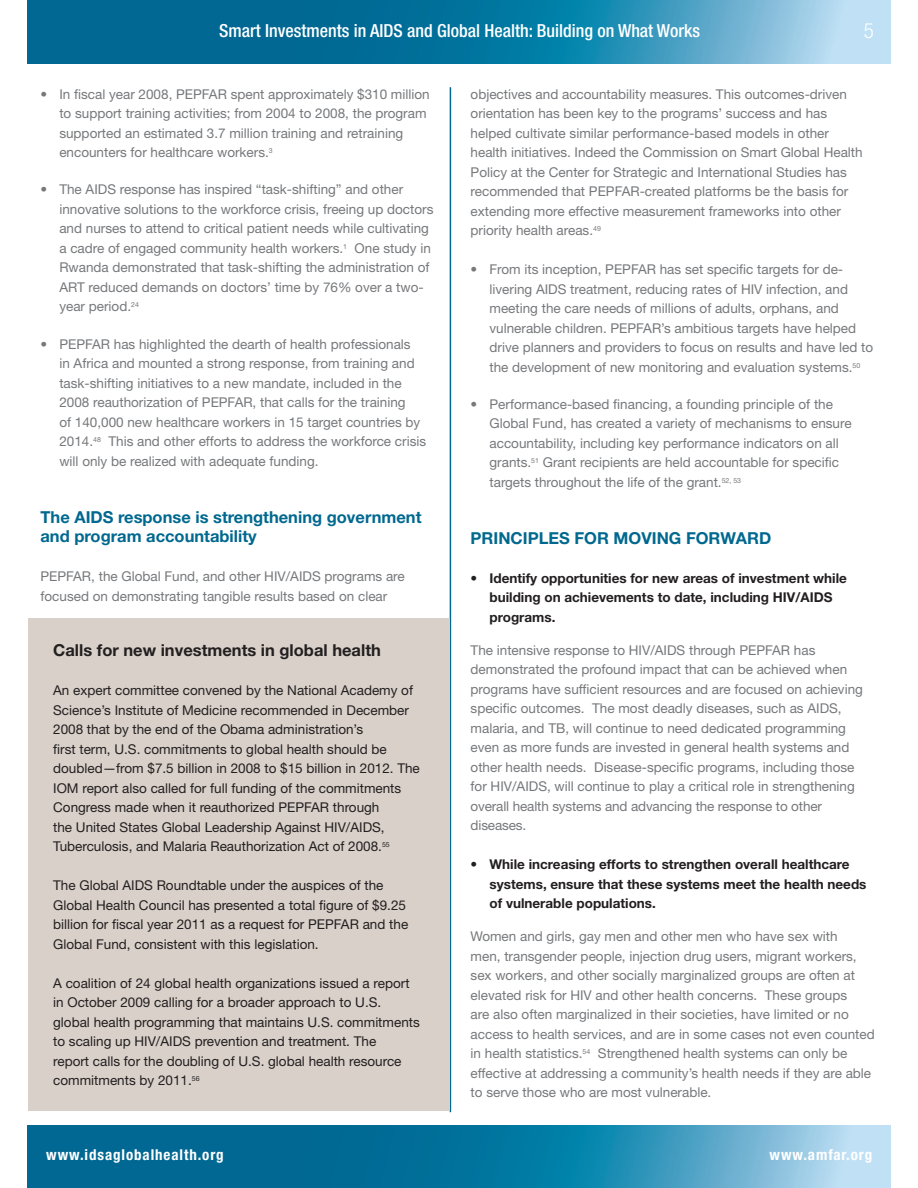
<style>
.page{position:relative;width:918px;height:1188px;background:#fff}
.page>*{position:absolute;margin:0;border:0;box-sizing:border-box;transform-origin:0 0}
.t1{font:300 condensed 21px "Helvetica Neue LT Std";color:#fff}
.t2{font:500 condensed 18px "Helvetica Neue LT Std";color:#fff}
.body{font:700 16.5px/19.5px "Helvetica Neue LT Std";color:#00688f}
.Default{font:700 16.5px "Helvetica Neue LT Std";color:#231f20}
.t3{font:700 condensed 15px "Helvetica Neue LT Std";letter-spacing:.06em;color:#fff}
.body-2{font:13.5px/19.5px "Helvetica Neue LT Std";color:#76787b}
.bullet{font:13.5px/19.5px "Helvetica Neue LT Std";color:#76787b}
.Default-2{font:13.5px/19.5px "Helvetica Neue LT Std";color:#231f20}
.Bullet{font:700 13.5px/19.5px "Helvetica Neue LT Std";color:#231f20}
</style>
<div class="page">
<svg style="left:27px;top:1125px;width:864px;height:63px;background:#2686ac"></svg>
<svg style="left:27px;top:0;width:864px;height:63px;background:#2887ad"></svg>
<hr style="left:450px;top:87px;width:1px;height:1025px;background:#00688f">
<div style="left:28px;top:619px;width:421px;height:492px;background:#d8d0c9"></div>
<p class="t2" style="left:219px;top:20px;width:482px">Smart Investments in AIDS and Global Health: Building on What Works</p>
<p class="t1" style="left:864px;top:19px;width:12px">5</p>
<p class="bullet" style="left:59px;top:84px;width:372px;text-indent:-19px">• In fiscal year 2008, PEPFAR spent approximately $310 million to support training activities; from 2004 to 2008, the program supported an estimated 3.7 million training and retraining encounters for healthcare workers.<sup>3</sup></p>
<p class="bullet" style="left:59px;top:180px;width:376px;text-indent:-19px">• The AIDS response has inspired “task-shifting” and other innovative solutions to the workforce crisis, freeing up doctors and nurses to attend to critical patient needs while cultivating a cadre of engaged community health workers.<sup>1</sup> One study in Rwanda demonstrated that task-shifting the administration of ART reduced demands on doctors’ time by 76% over a two&shy;year period.<sup>24</sup></p>
<p class="bullet" style="left:59px;top:334px;width:368px;text-indent:-19px">• PEPFAR has highlighted the dearth of health professionals<br>in Africa and mounted a strong response, from training and task-shifting initiatives to a new mandate, included in the 2008 reauthorization of PEPFAR, that calls for the training<br>of 140,000 new healthcare workers in 15 target countries by 2014.<sup>48</sup> This and other efforts to address the workforce crisis will only be realized with adequate funding.</p>
<p class="body" style="left:40px;top:507px;width:383px">The AIDS response is strengthening government and program accountability</p>
<p class="body-2" style="left:40px;top:566px;width:366px">PEPFAR, the Global Fund, and other HIV/AIDS programs are focused on demonstrating tangible results based on clear</p>
<p class="Default" style="left:53px;top:640px;width:329px">Calls for new investments in global health</p>
<p class="Default-2" style="left:53px;top:681px;width:368px">An expert committee convened by the National Academy of Science’s Institute of Medicine recommended in December 2008 that by the end of the Obama administration’s<br>first term, U.S. commitments to global health should be doubled—from $7.5 billion in 2008 to $15 billion in 2012. The IOM report also called for full funding of the commitments Congress made when it reauthorized PEPFAR through<br>the United States Global Leadership Against HIV/AIDS, Tuberculosis, and Malaria Reauthorization Act of 2008.<sup>55</sup></p>
<p class="Default-2" style="left:53px;top:876px;width:357px">The Global AIDS Roundtable under the auspices of the Global Health Council has presented a total figure of $9.25 billion for fiscal year 2011 as a request for PEPFAR and the Global Fund, consistent with this legislation.</p>
<p class="Default-2" style="left:53px;top:973px;width:368px">A coalition of 24 global health organizations issued a report in October 2009 calling for a broader approach to U.S. global health programming that maintains U.S. commitments to scaling up HIV/AIDS prevention and treatment. The<br>report calls for the doubling of U.S. global health resource commitments by 2011.<sup>56</sup></p>
<p class="body-2" style="left:471px;top:84px;width:394px">objectives and accountability measures. This outcomes-driven orientation has been key to the programs’ success and has helped cultivate similar performance-based models in other health initiatives. Indeed the Commission on Smart Global Health Policy at the Center for Strategic and International Studies has recommended that PEPFAR-created platforms be the basis for extending more effective measurement frameworks into other priority health areas.<sup>49</sup></p>
<p class="bullet" style="left:490px;top:259px;width:385px;text-indent:-19px">• From its inception, PEPFAR has set specific targets for de&shy;livering AIDS treatment, reducing rates of HIV infection, and meeting the care needs of millions of adults, orphans, and vulnerable children. PEPFAR’s ambitious targets have helped drive planners and providers to focus on results and have led to the development of new monitoring and evaluation systems.<sup>50</sup></p>
<p class="bullet" style="left:490px;top:394px;width:364px;text-indent:-19px">• Performance-based financing, a founding principle of the Global Fund, has created a variety of mechanisms to ensure accountability, including key performance indicators on all grants.<sup>51</sup> Grant recipients are held accountable for specific targets throughout the life of the grant.<sup>52,</sup> <sup>53</sup></p>
<p class="body" style="left:471px;top:528px;width:300px">Principles for movi ng forward</p>
<p class="Bullet" style="left:490px;top:568px;width:359px;text-indent:-19px">• Identify opportunities for new areas of investment while building on achievements to date, including HIV/AIDS programs.</p>
<p class="body-2" style="left:471px;top:640px;width:394px">The intensive response to HIV/AIDS through PEPFAR has demonstrated the profound impact that can be achieved when programs have sufficient resources and are focused on achieving specific outcomes. The most deadly diseases, such as AIDS, malaria, and TB, will continue to need dedicated programming even as more funds are invested in general health systems and other health needs. Disease-specific programs, including those for HIV/AIDS, will continue to play a critical role in strengthening overall health systems and advancing the response to other diseases.</p>
<p class="Bullet" style="left:490px;top:854px;width:379px;text-indent:-19px">• While increasing efforts to strengthen overall healthcare systems, ensure that these systems meet the health needs of vulnerable populations.</p>
<p class="body-2" style="left:471px;top:927px;width:406px">Women and girls, gay men and other men who have sex with<br>men, transgender people, injection drug users, migrant workers, sex workers, and other socially marginalized groups are often at elevated risk for HIV and other health concerns. These groups<br>are also often marginalized in their societies, have limited or no access to health services, and are in some cases not even counted in health statistics.<sup>54</sup> Strengthened health systems can only be effective at addressing a community’s health needs if they are able to serve those who are most vulnerable.</p>
<p class="t3" style="left:46px;top:1146px;width:179px">www.idsaglobalhealth.org</p>
<p class="t3" style="left:770px;top:1146px;width:104px">www.amfar.org</p>
</div>
